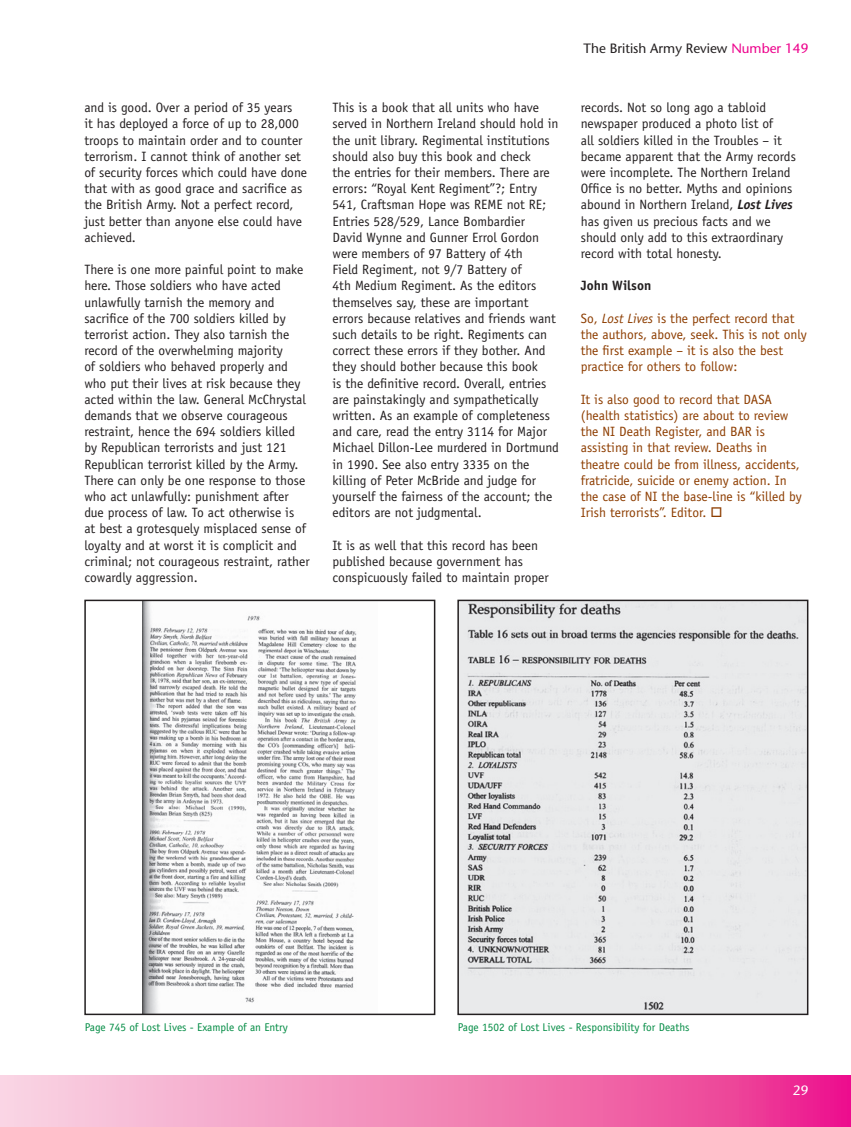
<style>
.page{position:relative;width:851px;height:1127px;background:#fff}
.page>*{position:absolute;margin:0;border:0;box-sizing:border-box;transform-origin:0 0}
.Body{font:13.5px/16.2px "Officina Sans";color:#231f20}
.Body-2{font:13.5px/16.2px "Officina Sans";color:#8d3d00}
.t1{font:13.5px "Stone Sans";color:#231f20}
.Body-3{font:700 13.5px "Officina Sans";color:#231f20}
.t2{font:13.5px "Stone Sans";color:#fff}
.Picture_Caption{font:11.25px "Officina Sans";color:#008b43}
.s1{color:#ed028c}
.s2{font-weight:700;font-style:italic}
.s3{font-style:italic}
</style>
<div class="page">
<svg style="left:0;top:1076px;width:850px;height:51px;background:#f284b8"></svg>
<img style="left:142px;top:603px;width:215px;height:409px">
<div style="left:84px;top:600px;width:351px;height:415px;border:2px solid #231f20"></div>
<img style="left:460px;top:603px;width:345px;height:409px">
<div style="left:457px;top:600px;width:351px;height:415px;border:2px solid #231f20"></div>
<p class="Body" style="left:84px;top:100px;width:224px">and is good. Over a period of 35 years<br>it has deployed a force of up to 28,000 troops to maintain order and to counter terrorism. I cannot think of another set of security forces which could have done that with as good grace and sacrifice as the British Army. Not a perfect record, just better than anyone else could have achieved.</p>
<p class="Body" style="left:84px;top:262px;width:227px">There is one more painful point to make here. Those soldiers who have acted unlawfully tarnish the memory and sacrifice of the 700 soldiers killed by terrorist action. They also tarnish the record of the overwhelming majority<br>of soldiers who behaved properly and who put their lives at risk because they acted within the law. General McChrystal demands that we observe courageous restraint, hence the 694 soldiers killed by Republican terrorists and just 121<br>Republican terrorist killed by the Army.<br>There can only be one response to those who act unlawfully: punishment after due process of law. To act otherwise is<br>at best a grotesquely misplaced sense of loyalty and at worst it is complicit and criminal; not courageous restraint, rather cowardly aggression.</p>
<p class="Body" style="left:332px;top:100px;width:228px">This is a book that all units who have served in Northern Ireland should hold in the unit library. Regimental institutions should also buy this book and check<br>the entries for their members. There are errors: “Royal Kent Regiment”?; Entry 541, Craftsman Hope was REME not RE; Entries 528/529, Lance Bombardier<br>David Wynne and Gunner Errol Gordon were members of 97 Battery of 4th<br>Field Regiment, not 9/7 Battery of<br>4th Medium Regiment. As the editors themselves say, these are important errors because relatives and friends want such details to be right. Regiments can correct these errors if they bother. And they should bother because this book<br>is the definitive record. Overall, entries are painstakingly and sympathetically written. As an example of completeness and care, read the entry 3114 for Major Michael Dillon-Lee murdered in Dortmund in 1990. See also entry 3335 on the killing of Peter McBride and judge for yourself the fairness of the account; the editors are not judgmental.</p>
<p class="Body" style="left:332px;top:537px;width:218px">It is as well that this record has been published because government has conspicuously failed to maintain proper</p>
<p class="t1" style="left:583px;top:40px;width:226px">The British Army Review <span class="s1">Number 149</span></p>
<p class="Body" style="left:580px;top:100px;width:217px">records. Not so long ago a tabloid newspaper produced a photo list of<br>all soldiers killed in the Troubles – it became apparent that the Army records were incomplete. The Northern Ireland Office is no better. Myths and opinions abound in Northern Ireland, <span class="s2">Lost Lives </span>has given us precious facts and we should only add to this extraordinary record with total honesty.</p>
<p class="Body-3" style="left:580px;top:277px;width:72px">John Wilson</p>
<p class="Body-2" style="left:580px;top:310px;width:228px">So, <span class="s3">Lost Lives</span> is the perfect record that the authors, above, seek. This is not only the first example – it is also the best practice for others to follow:</p>
<p class="Body-2" style="left:580px;top:391px;width:223px">It is also good to record that DASA (health statistics) are about to review the NI Death Register, and BAR is assisting in that review. Deaths in theatre could be from illness, accidents, fratricide, suicide or enemy action. In the case of NI the base-line is “killed by Irish terrorists”. Editor. □</p>
<p class="Picture_Caption" style="left:85px;top:1020px;width:204px">Page 745 of Lost Lives - Example of an Entry</p>
<p class="Picture_Caption" style="left:457px;top:1020px;width:233px">Page 1502 of Lost Lives - Responsibility for Deaths</p>
<p class="t2" style="left:792px;top:1081px;width:17px">29</p>
</div>
